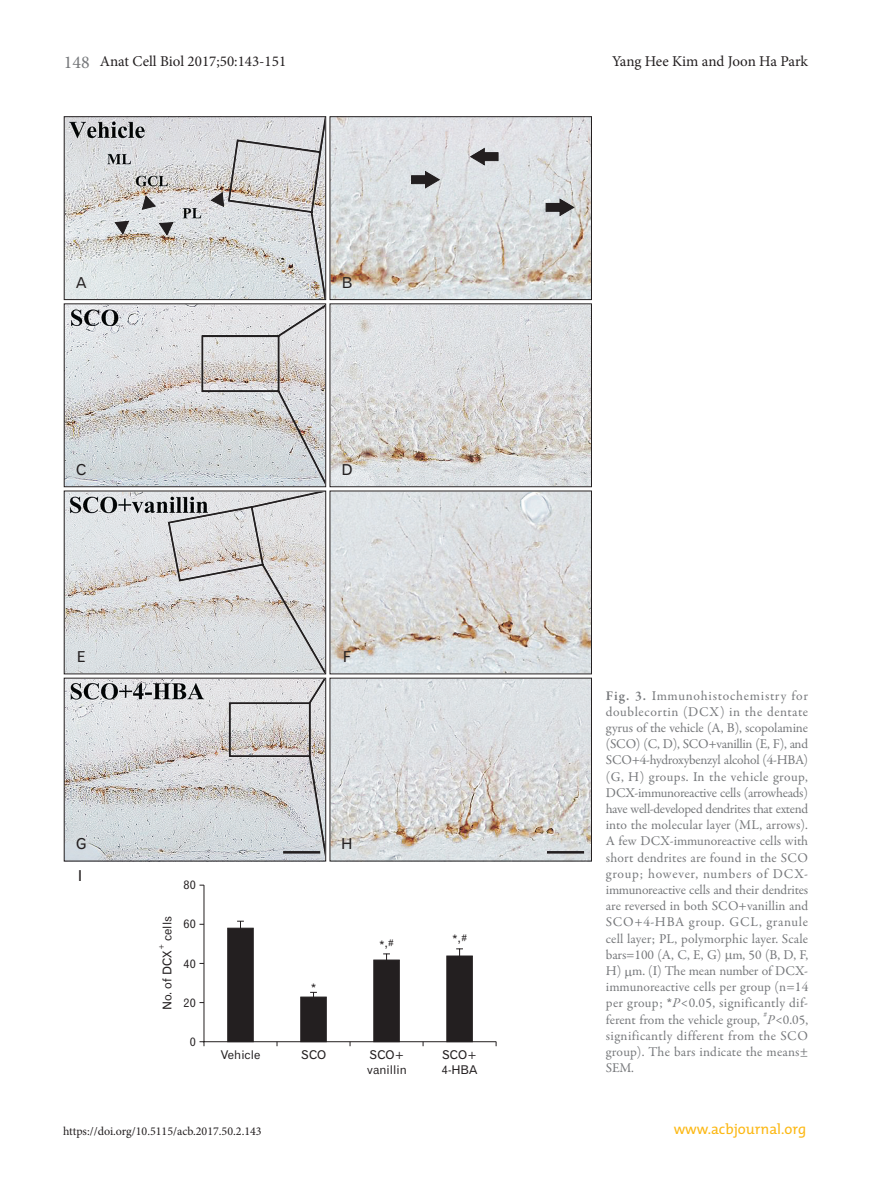
<style>
.page{position:relative;width:893px;height:1191px;background:#fff}
.page>*{position:absolute;margin:0;border:0;box-sizing:border-box;transform-origin:0 0}
.t1{font:15px "Minion Pro";letter-spacing:-.005em;color:#231f20}
.t2{font:15px "Gothic 720 BT Roman B";color:#231f20}
.t3{font:14.7px "The Mix";color:#fcb814}
.Fig_캡션{font:13.5px/16.2px "Garamond Premr Pro";letter-spacing:.015em;color:#76787b;text-align:justify}
.t4{font:12.9px "Arial";color:#231f20}
.t5{font:12px/14.4px "Gothic 720 BT Roman B";color:#231f20}
.t6{font:12px "Minion Pro";color:#231f20}
.t7{font:9px "Arial";color:#231f20}
.Fig_캡션-2{font:7.8px "Garamond Premr Pro";color:#76787b}
.t8{font:7.5px "Gothic 720 BT Roman B";color:#231f20}
.s1{font-size:18px;color:#76787b}
.s2{font-weight:600}
.s3{font-family:"Arial"}
.s4{font-style:italic}
</style>
<div class="page">
<svg style="left:199px;top:1041px;width:6px;height:5px"></svg>
<svg style="left:203px;top:884px;width:294px;height:158px"></svg>
<svg style="left:64px;top:116px;width:528px;height:745px;background:#d3d3d4"></svg>
<p class="t1" style="left:64px;top:51px;width:224px"><span class="s1">148</span> Anat Cell Biol 2017;50:143-151</p>
<p class="t1" style="left:612px;top:51px;width:197px">Yang Hee Kim and Joon Ha Park</p>
<p class="t2" style="left:76px;top:277px;width:12px">A</p>
<p class="t2" style="left:342px;top:277px;width:12px">B</p>
<p class="t2" style="left:76px;top:464px;width:12px">C</p>
<p class="t2" style="left:341px;top:464px;width:13px">D</p>
<p class="t2" style="left:77px;top:651px;width:10px">E</p>
<p class="t2" style="left:343px;top:651px;width:10px">F</p>
<p class="t2" style="left:76px;top:838px;width:12px">G</p>
<p class="t2" style="left:78px;top:870px;width:6px">I</p>
<p class="t5" style="left:161px;top:1010px;width:96px;rotate:-90deg">No. of DCX cells</p>
<p class="t8" style="left:158px;top:950px;width:8px;rotate:-90deg">+</p>
<p class="t5" style="left:184px;top:879px;width:14px">80</p>
<p class="t5" style="left:184px;top:918px;width:14px">60</p>
<p class="t5" style="left:184px;top:957px;width:14px">40</p>
<p class="t5" style="left:184px;top:996px;width:14px">20</p>
<p class="t5" style="left:190px;top:1035px;width:8px">0</p>
<p class="t2" style="left:341px;top:838px;width:13px">H</p>
<p class="t4" style="left:311px;top:981px;width:7px">*</p>
<p class="t7" style="left:389px;top:937px;width:7px">#</p>
<p class="t4" style="left:380px;top:936px;width:10px">*,</p>
<p class="t7" style="left:462px;top:932px;width:7px">#</p>
<p class="t4" style="left:453px;top:931px;width:10px">*,</p>
<p class="t5" style="left:221px;top:1048px;width:41px">Vehicle</p>
<p class="t5" style="left:301px;top:1048px;width:27px">SCO</p>
<p class="t5" style="left:367px;top:1048px;width:41px">SCO+ vanillin</p>
<p class="t5" style="left:442px;top:1048px;width:37px">SCO+<br>4-HBA</p>
<p class="Fig_캡션" style="left:606px;top:687px;width:204px"><span class="s2">Fig. 3.</span> Immunohistochemistry for doublecortin (DCX) in the dentate gyrus of the vehicle (A, B), scopolamine (SCO) (C, D), SCO+vanillin (E, F), and SCO+4-hydroxybenzyl alcohol (4-HBA) (G, H) groups. In the vehicle group, DCX-immunoreactive cells (arrowheads) have well-developed dendrites that extend into the molecular layer (ML, arrows).<br>A few DCX-immunoreactive cells with short dendrites are found in the SCO group; however, numbers of DCX&shy;immunoreactive cells and their dendrites are reversed in both SCO+vanillin and SCO+4-HBA group. GCL, granule cell layer; PL, polymorphic layer. Scale bars=100 (A, C, E, G) m, 50 (B, D, F, H) m. (I) The mean number of DCX&shy;immunoreactive cells per group (n=14 per group; <span class="s3">*</span><span class="s4">P</span>&lt;0.05, significantly dif&shy;ferent from the vehicle group,</p>
<p class="Fig_캡션-2" style="left:763px;top:1010px;width:5px">#</p>
<p class="Fig_캡션" style="left:606px;top:1011px;width:204px;text-indent:161px"><span class="s4">P</span>&lt;0.05, significantly different from the SCO group). The bars indicate the means± SEM.</p>
<p class="t6" style="left:63px;top:1123px;width:200px">https://doi.org/10.5115/acb.2017.50.2.143</p>
<p class="t3" style="left:674px;top:1117px;width:134px">www.acbjournal.org</p>
</div>
